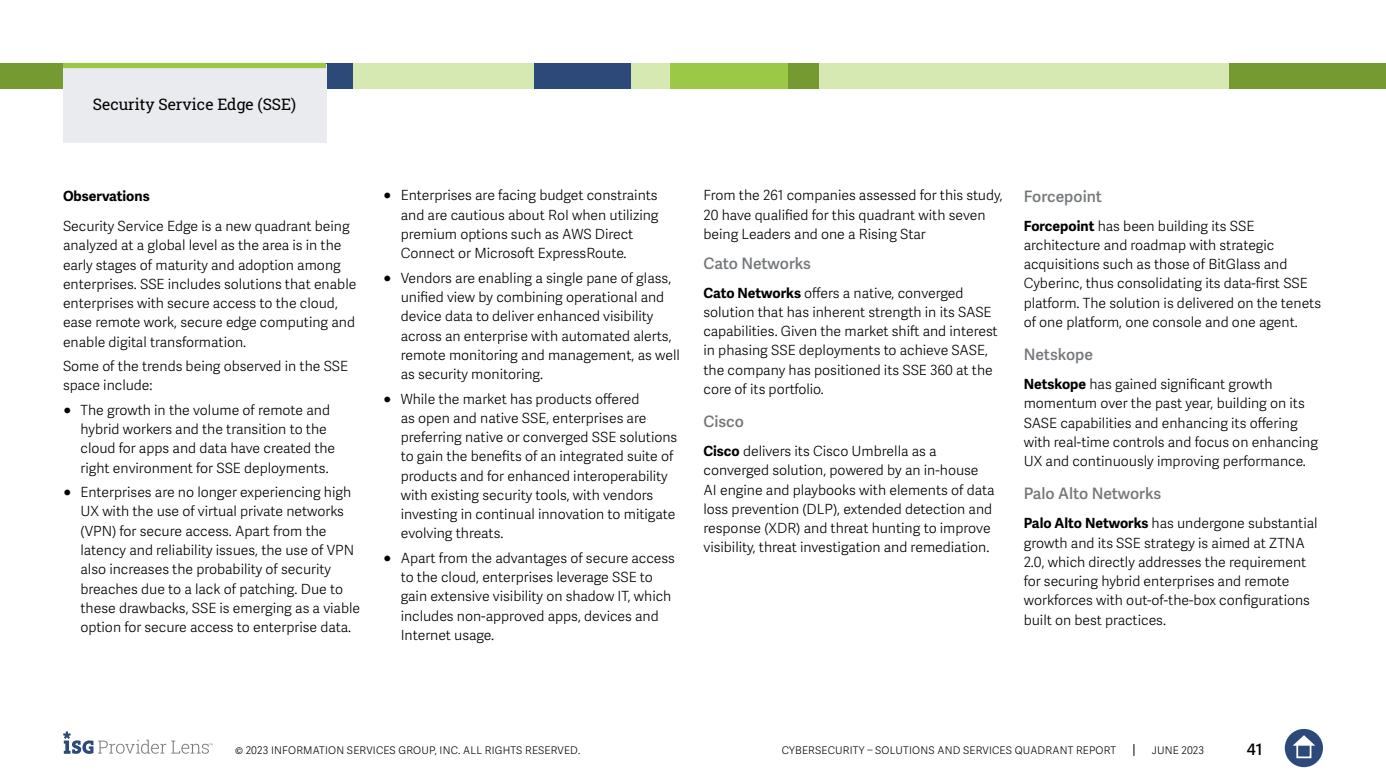
<style>
.page{position:relative;width:1386px;height:780px;background:#fff}
.page>*{position:absolute;margin:0;border:0;box-sizing:border-box;transform-origin:0 0}
.t1{font:600 15.75px "Adelle Sans";color:#75787b}
.t2{font:15.75px "Roboto Slab ISG P Regular";color:#000}
.t3{font:600 15.75px "Adelle Sans";color:#000}
.t4{font:300 14px/19.2px "Adelle Sans";color:#000101}
.t5{font:700 14px "Adelle Sans";color:#000}
.t6{font:300 10.5px "Adelle Sans";letter-spacing:.02em;color:#000}
.s1{font-weight:700}
.s2{font-weight:700;color:#000}
</style>
<div class="page">
<svg style="left:1133px;top:744px;width:1px;height:12px"></svg>
<div style="left:1285px;top:729px;width:38px;height:38px;background:#2b4a79;border-radius:50%"></div>
<svg style="left:1293px;top:735px;width:22px;height:10px"></svg>
<div style="left:1296px;top:743px;width:15px;height:15px;border:2px solid #fff"></div>
<svg style="left:63px;top:731px;width:150px;height:23px"></svg>
<div style="left:1228px;top:63px;width:158px;height:26px;background:#759a32"></div>
<div style="left:819px;top:63px;width:409px;height:26px;background:#d6e9b2"></div>
<div style="left:352px;top:63px;width:184px;height:26px;background:#d6e9b2"></div>
<div style="left:0;top:63px;width:63px;height:26px;background:#759a32"></div>
<div style="left:274px;top:63px;width:79px;height:26px;background:#2b4a79"></div>
<div style="left:534px;top:63px;width:98px;height:26px;background:#2b4a79"></div>
<div style="left:631px;top:63px;width:157px;height:26px;background:#d6e9b2"></div>
<div style="left:670px;top:63px;width:118px;height:26px;background:#9bc947"></div>
<div style="left:788px;top:63px;width:31px;height:26px;background:#759a32"></div>
<div style="left:63px;top:64px;width:263px;height:78px;background:#e9ebee"></div>
<div style="left:63px;top:63px;width:263px;height:5px;background:#9bc947"></div>
<p class="t2" style="left:93px;top:93px;width:205px">Security Service Edge (SSE)</p>
<p class="t5" style="left:63px;top:188px;width:88px">Observations</p>
<p class="t4" style="left:63px;top:217px;width:295px">Security Service Edge is a new quadrant being analyzed at a global level as the area is in the early stages of maturity and adoption among enterprises. SSE includes solutions that enable enterprises with secure access to the cloud, ease remote work, secure edge computing and enable digital transformation.</p>
<p class="t4" style="left:63px;top:357px;width:287px">Some of the trends being observed in the SSE space include:</p>
<p class="t4" style="left:80px;top:401px;width:256px;text-indent:-18px"><span class="s1">●</span> The growth in the volume of remote and hybrid workers and the transition to the cloud for apps and data have created the right environment for SSE deployments.</p>
<p class="t4" style="left:80px;top:483px;width:281px;text-indent:-18px"><span class="s1">●</span> Enterprises are no longer experiencing high UX with the use of virtual private networks (VPN) for secure access. Apart from the latency and reliability issues, the use of VPN also increases the probability of security breaches due to a lack of patching. Due to these drawbacks, SSE is emerging as a viable option for secure access to enterprise data.</p>
<p class="t4" style="left:401px;top:186px;width:259px;text-indent:-18px"><span class="s1">●</span> Enterprises are facing budget constraints and are cautious about RoI when utilizing premium options such as AWS Direct Connect or Microsoft ExpressRoute.</p>
<p class="t4" style="left:401px;top:268px;width:281px;text-indent:-18px"><span class="s1">●</span> Vendors are enabling a single pane of glass, unified view by combining operational and device data to deliver enhanced visibility across an enterprise with automated alerts, remote monitoring and management, as well as security monitoring.</p>
<p class="t4" style="left:401px;top:389px;width:278px;text-indent:-18px"><span class="s1">●</span> While the market has products offered<br>as open and native SSE, enterprises are preferring native or converged SSE solutions to gain the benefits of an integrated suite of products and for enhanced interoperability with existing security tools, with vendors investing in continual innovation to mitigate evolving threats.</p>
<p class="t4" style="left:401px;top:548px;width:276px;text-indent:-18px"><span class="s1">●</span> Apart from the advantages of secure access to the cloud, enterprises leverage SSE to gain extensive visibility on shadow IT, which includes non-approved apps, devices and Internet usage.</p>
<p class="t4" style="left:704px;top:186px;width:301px">From the 261 companies assessed for this study,<br>20 have qualified for this quadrant with seven being Leaders and one a Rising Star</p>
<p class="t1" style="left:704px;top:254px;width:109px">Cato Networks</p>
<p class="t4" style="left:704px;top:283px;width:296px"><span class="s2">Cato Networks</span> offers a native, converged solution that has inherent strength in its SASE capabilities. Given the market shift and interest in phasing SSE deployments to achieve SASE, the company has positioned its SSE 360 at the core of its portfolio.</p>
<p class="t1" style="left:704px;top:412px;width:42px">Cisco</p>
<p class="t4" style="left:704px;top:442px;width:293px"><span class="s2">Cisco</span> delivers its Cisco Umbrella as a converged solution, powered by an in-house AI engine and playbooks with elements of data loss prevention (DLP), extended detection and response (XDR) and threat hunting to improve visibility, threat investigation and remediation.</p>
<p class="t1" style="left:1024px;top:187px;width:80px">Forcepoint</p>
<p class="t4" style="left:1024px;top:216px;width:299px"><span class="s2">Forcepoint</span> has been building its SSE architecture and roadmap with strategic acquisitions such as those of BitGlass and Cyberinc, thus consolidating its data-first SSE platform. The solution is delivered on the tenets of one platform, one console and one agent.</p>
<p class="t1" style="left:1024px;top:345px;width:71px">Netskope</p>
<p class="t4" style="left:1024px;top:375px;width:296px"><span class="s2">Netskope</span> has gained significant growth momentum over the past year, building on its SASE capabilities and enhancing its offering with real-time controls and focus on enhancing UX and continuously improving performance.</p>
<p class="t1" style="left:1024px;top:484px;width:139px">Palo Alto Networks</p>
<p class="t4" style="left:1024px;top:514px;width:295px"><span class="s2">Palo Alto Networks</span> has undergone substantial growth and its SSE strategy is aimed at ZTNA 2.0, which directly addresses the requirement for securing hybrid enterprises and remote workforces with out-of-the-box configurations built on best practices.</p>
<p class="t6" style="left:235px;top:744px;width:347px">© 2023 INFORMATION SERVICES GROUP, INC. ALL RIGHTS RESERVED.</p>
<p class="t6" style="left:782px;top:744px;width:336px">CYBERSECURITY – SOLUTIONS AND SERVICES QUADRANT REPORT</p>
<p class="t6" style="left:1152px;top:744px;width:54px">JUNE 2023</p>
<p class="t3" style="left:1247px;top:740px;width:17px">41</p>
</div>
